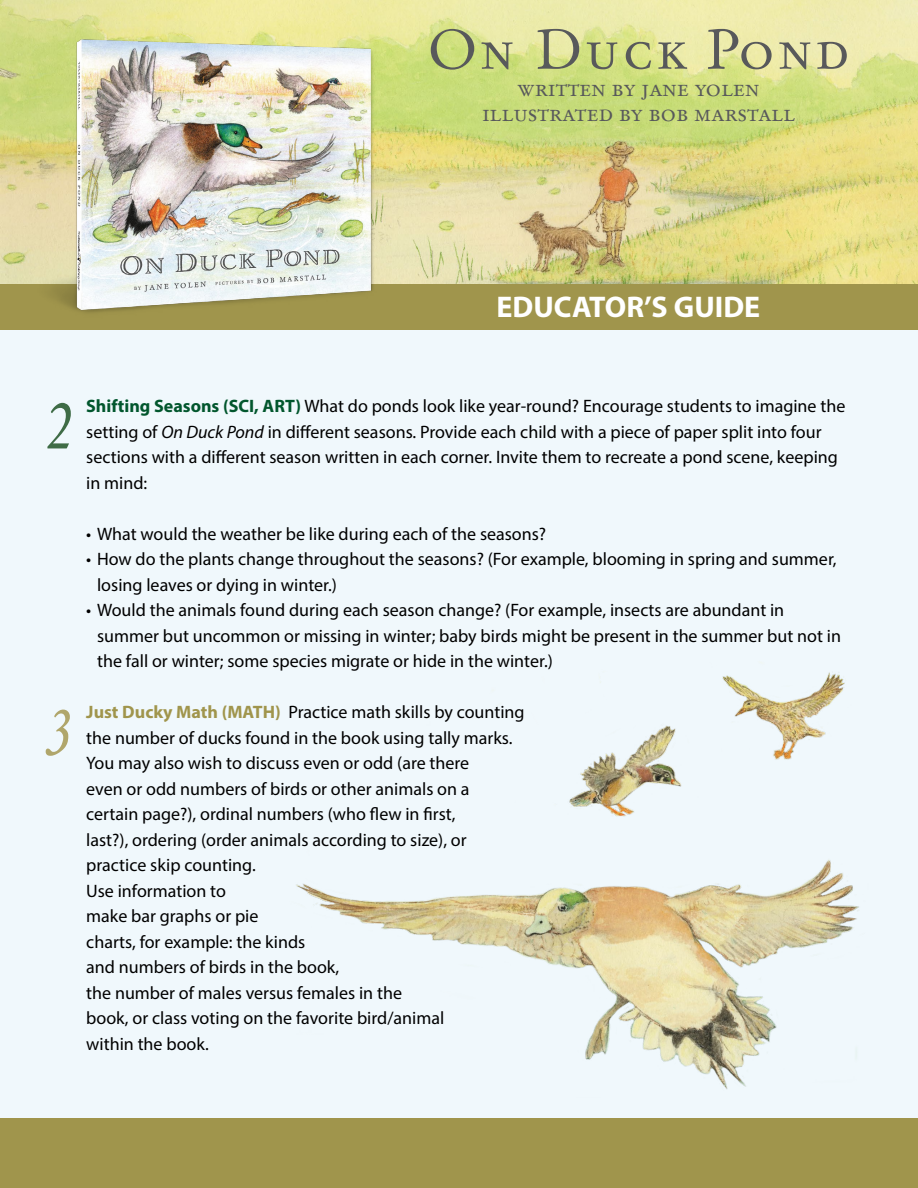
<style>
.page{position:relative;width:918px;height:1188px;background:#fff}
.page>*{position:absolute;margin:0;border:0;box-sizing:border-box;transform-origin:0 0}
.t1{font:italic 67.5px "Stempel Garamond";color:#3f6c46;scale:.8 1}
.t2{font:italic 67.5px "Stempel Garamond";color:#b0a66b;scale:.8 1}
.t3{font:55.5px "Stempel Garamond Roman SC";letter-spacing:.06em;color:#58595b}
.t4{font:700 30px "Myriad Pro";color:#fff}
.t5{font:23.7px/25.3px "Stempel Garamond Roman SC";color:#58595b;text-align:center}
.t6{font:18px/25.5px "Myriad Pro";color:#000}
.s1{font-weight:700;color:#01562d}
.s2{font-style:italic}
.s3{font-weight:700;color:#a0954c}
</style>
<div class="page">
<div style="left:0;top:321px;width:918px;height:801px;background:#f0f8fc"></div>
<div style="left:0;top:1119px;width:918px;height:69px;background:#a0954c"></div>
<img style="left:0;top:0;width:918px;height:284px">
<div style="left:0;top:284px;width:918px;height:46px;background:#a0954c"></div>
<img style="left:33px;top:25px;width:359px;height:288px">
<img style="left:296px;top:672px;width:563px;height:417px">
<h2 class="t3" style="left:428px;top:25px;width:423px">On Duck Pond</h2>
<h3 class="t5" style="left:482px;top:77px;width:315px">written by jane yolen illustrated by bob marstall</h3>
<h3 class="t4" style="left:497px;top:287px;width:265px">EDUCATOR’S GUIDE</h3>
<h1 class="t1" style="left:46px;top:383px;width:35px">2</h1>
<h1 class="t2" style="left:46px;top:690px;width:35px">3</h1>
<p class="t6" style="left:86px;top:393px;width:761px"><span class="s1">Shifting Seasons (SCI, ART)</span> What do ponds look like year-round? Encourage students to imagine the setting of <span class="s2">On Duck Pond</span> in different seasons. Provide each child with a piece of paper split into four sections with a different season written in each corner. Invite them to recreate a pond scene, keeping in mind:</p>
<p class="t6" style="left:86px;top:521px;width:462px">• What would the weather be like during each of the seasons?</p>
<p class="t6" style="left:97px;top:546px;width:741px;text-indent:-11px">• How do the plants change throughout the seasons? (For example, blooming in spring and summer, losing leaves or dying in winter.)</p>
<p class="t6" style="left:97px;top:597px;width:745px;text-indent:-11px">• Would the animals found during each season change? (For example, insects are abundant in summer but uncommon or missing in winter; baby birds might be present in the summer but not in the fall or winter; some species migrate or hide in the winter.)</p>
<p class="t6" style="left:86px;top:699px;width:440px"><span class="s3">Just Ducky Math (MATH)</span> Practice math skills by counting the number of ducks found in the book using tally marks.<br>You may also wish to discuss even or odd (are there<br>even or odd numbers of birds or other animals on a certain page?), ordinal numbers (who flew in first,<br>last?), ordering (order animals according to size), or practice skip counting.<br>Use information to<br>make bar graphs or pie<br>charts, for example: the kinds<br>and numbers of birds in the book,<br>the number of males versus females in the<br>book, or class voting on the favorite bird/animal<br>within the book.</p>
</div>
